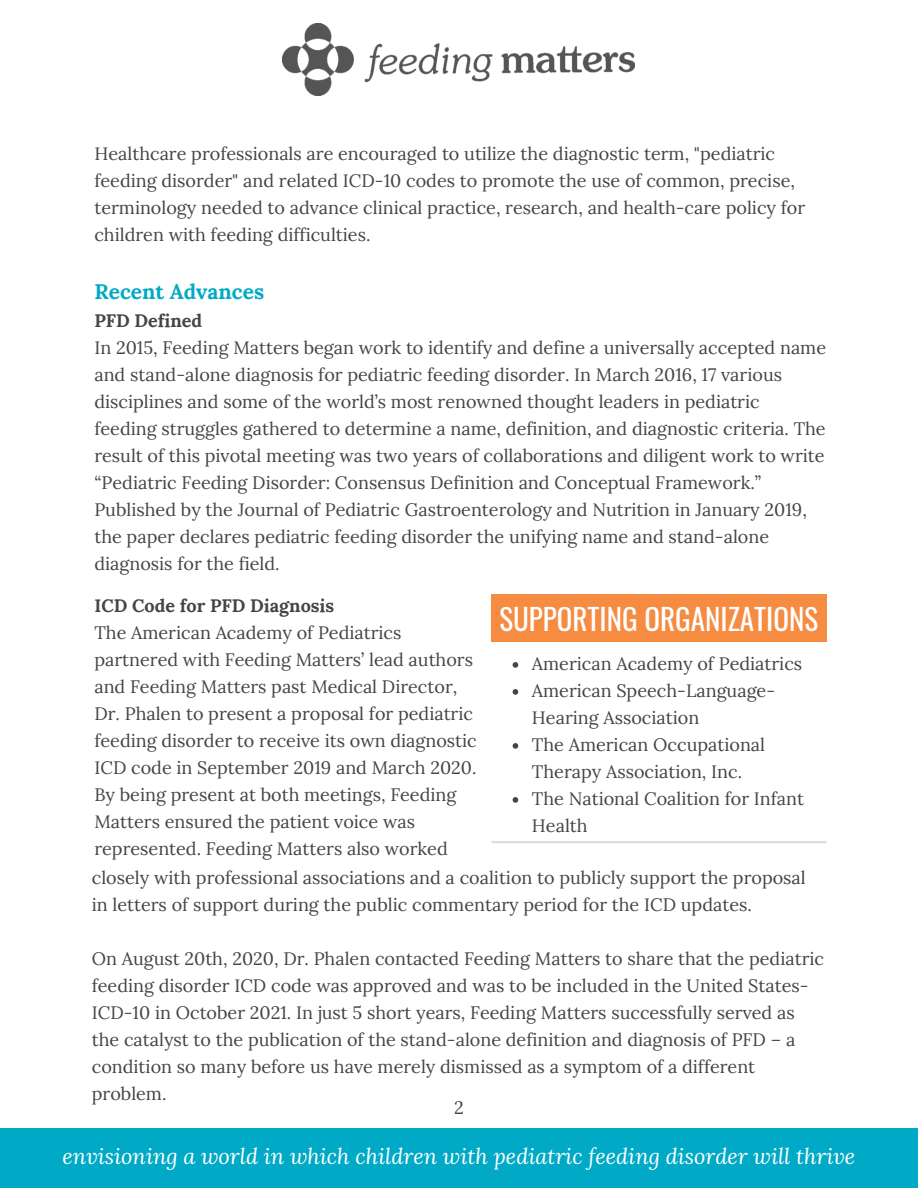
<style>
.page{position:relative;width:918px;height:1188px;background:#fff}
.page>*{position:absolute;margin:0;border:0;box-sizing:border-box;transform-origin:0 0}
.t1{font:29.1px "Oswald";color:#fff}
.t2{font:italic 21.75px "Lora";color:#fff}
.t3{font:700 21px "Lora";color:#00aac6}
.t4{font:18px/27px "Lora";color:#444}
.t5{font:700 18px "Lora";color:#444}
</style>
<div class="page">
<div style="left:0;top:1128px;width:918px;height:60px;background:#00aac6"></div>
<img style="left:283px;top:23px;width:352px;height:72px">
<svg style="left:513px;top:662px;width:5px;height:6px"></svg>
<svg style="left:513px;top:689px;width:5px;height:6px"></svg>
<svg style="left:513px;top:743px;width:5px;height:6px"></svg>
<svg style="left:513px;top:797px;width:5px;height:6px"></svg>
<div style="left:491px;top:594px;width:336px;height:47px;background:#f58c42"></div>
<hr style="left:491px;top:841px;width:336px;height:2px;background:#dcddde">
<p class="t4" style="left:94px;top:140px;width:712px">Healthcare professionals are encouraged to utilize the diagnostic term, "pediatric feeding disorder" and related ICD-10 codes to promote the use of common, precise, terminology needed to advance clinical practice, research, and health-care policy for children with feeding difficulties.</p>
<p class="t3" style="left:94px;top:278px;width:171px">Recent Advances</p>
<p class="t5" style="left:94px;top:309px;width:109px">PFD Defined</p>
<p class="t4" style="left:94px;top:334px;width:733px">In 2015, Feeding Matters began work to identify and define a universally accepted name and stand-alone diagnosis for pediatric feeding disorder. In March 2016, 17 various disciplines and some of the world’s most renowned thought leaders in pediatric feeding struggles gathered to determine a name, definition, and diagnostic criteria. The result of this pivotal meeting was two years of collaborations and diligent work to write “Pediatric Feeding Disorder: Consensus Definition and Conceptual Framework.” Published by the Journal of Pediatric Gastroenterology and Nutrition in January 2019, the paper declares pediatric feeding disorder the unifying name and stand-alone diagnosis for the field.</p>
<p class="t5" style="left:94px;top:593px;width:241px">ICD Code for PFD Diagnosis</p>
<p class="t4" style="left:94px;top:618px;width:380px">The American Academy of Pediatrics partnered with Feeding Matters’ lead authors and Feeding Matters past Medical Director, Dr. Phalen to present a proposal for pediatric</p>
<p class="t4" style="left:94px;top:726px;width:384px">feeding disorder to receive its own diagnostic ICD code in September 2019 and March 2020.<br>By being present at both meetings, Feeding Matters ensured the patient voice was represented. Feeding Matters also worked</p>
<p class="t4" style="left:92px;top:864px;width:716px">closely with professional associations and a coalition to publicly support the proposal in letters of support during the public commentary period for the ICD updates.</p>
<p class="t4" style="left:92px;top:945px;width:734px">On August 20th, 2020, Dr. Phalen contacted Feeding Matters to share that the pediatric feeding disorder ICD code was approved and was to be included in the United States-ICD-10 in October 2021. In just 5 short years, Feeding Matters successfully served as the catalyst to the publication of the stand-alone definition and diagnosis of PFD – a condition so many before us have merely dismissed as a symptom of a different problem.</p>
<p class="t1" style="left:499px;top:596px;width:320px">SUPPORTING ORGANIZATIONS</p>
<p class="t4" style="left:532px;top:650px;width:272px">American Academy of Pediatrics</p>
<p class="t4" style="left:532px;top:677px;width:245px">American Speech-Language-<br>Hearing Association</p>
<p class="t4" style="left:532px;top:731px;width:235px">The American Occupational<br>Therapy Association, Inc.</p>
<p class="t4" style="left:532px;top:785px;width:274px">The National Coalition for Infant<br>Health</p>
<p class="t4" style="left:454px;top:1093px;width:11px">2</p>
<p class="t2" style="left:63px;top:1142px;width:794px">envisioning a world in which children with pediatric feeding disorder will thrive</p>
</div>
